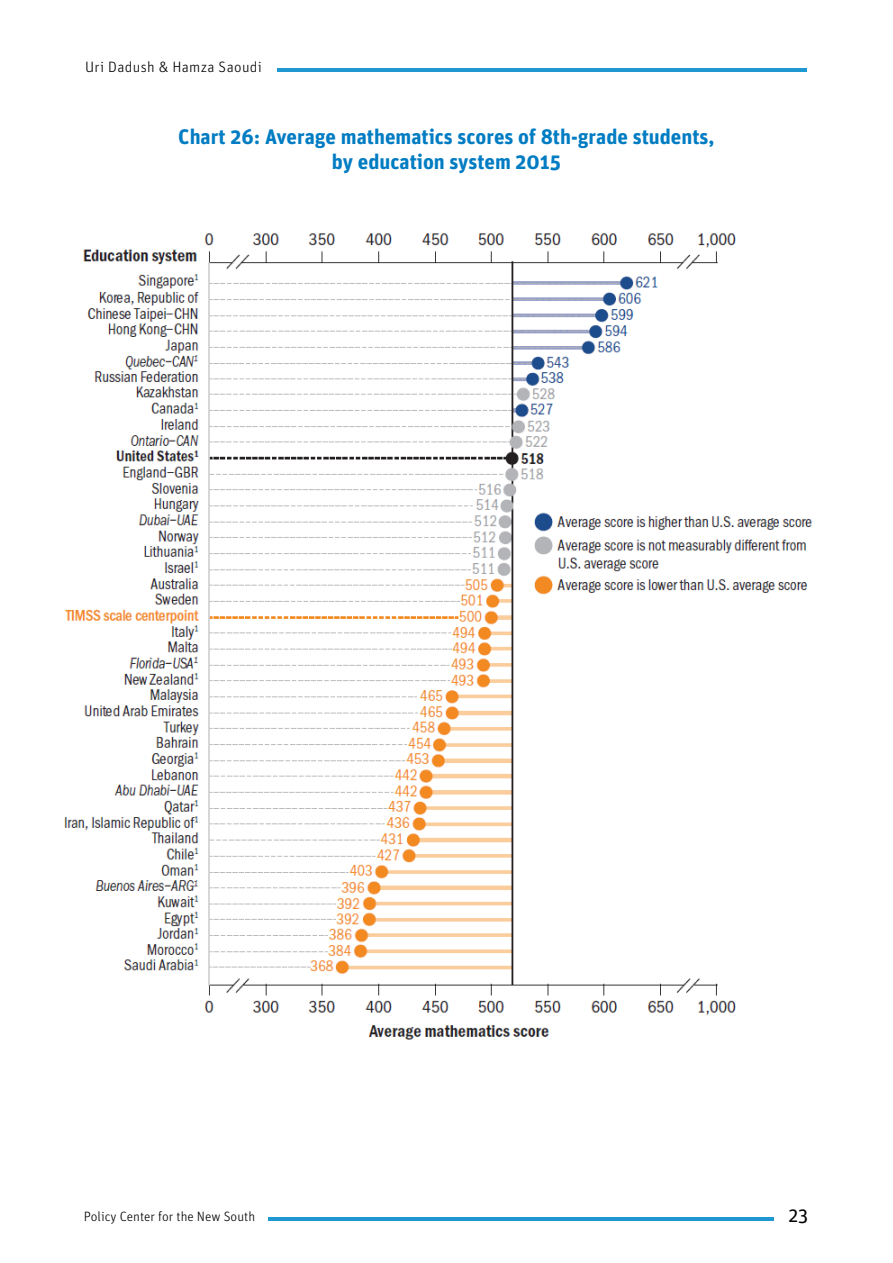
<style>
.page{position:relative;width:893px;height:1263px;background:#fff}
.page>*{position:absolute;margin:0;border:0;box-sizing:border-box;transform-origin:0 0}
.t1{font:700 21px/25.2px "Unit Pro";color:#007cc3;text-align:center}
.t2{font:19.5px "Unit Pro";color:#000}
.t3{font:300 15px "Unit Pro";letter-spacing:.025em;color:#000}
.t4{font:300 13.5px "Unit Pro";color:#000}
</style>
<div class="page">
<hr style="left:268px;top:1217px;width:506px;height:3px;background:#1f97d0">
<hr style="left:278px;top:69px;width:529px;height:3px;background:#1f97d0">
<img style="left:64px;top:233px;width:748px;height:807px">
<p class="t3" style="left:85px;top:58px;width:178px">Uri Dadush &amp; Hamza Saoudi</p>
<p class="t1" style="left:178px;top:124px;width:538px">Chart 26: Average mathematics scores of 8th-grade students, by education system 2015</p>
<p class="t4" style="left:84px;top:1209px;width:173px">Policy Center for the New South</p>
<p class="t2" style="left:788px;top:1203px;width:21px">23</p>
</div>
